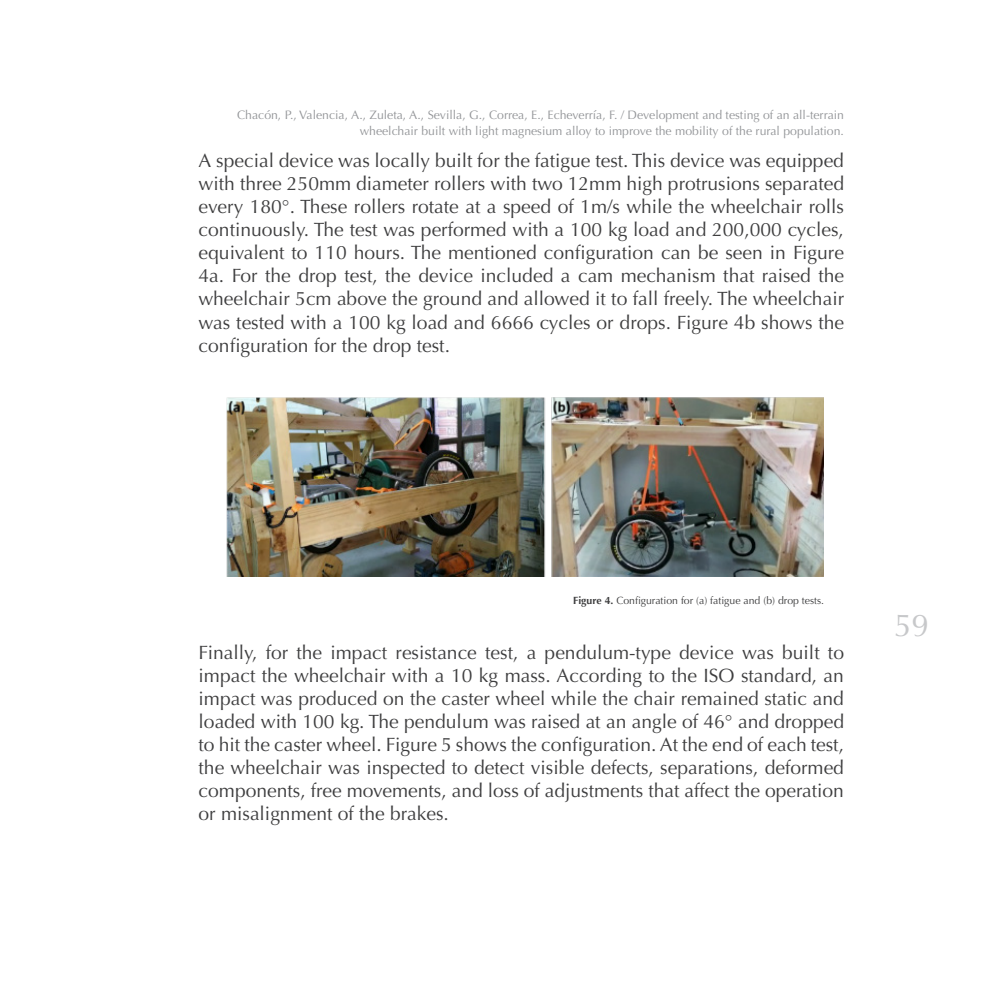
<style>
.page{position:relative;width:993px;height:993px;background:#fff}
.page>*{position:absolute;margin:0;border:0;box-sizing:border-box;transform-origin:0 0}
.t1{font:31.5px "Optima";color:#c7c8ca}
.Normal_Artículos_KEPES{font:19.25px/23.1px "Optima";color:#3e3e3f;text-align:justify}
.t2{font:12.25px/15.8px "Optima";color:#939598;text-align:right}
.Pie_de_figura_KEPES{font:10.5px "Optima";color:#3e3e3f}
.s1{font-weight:700}
</style>
<div class="page">
<img style="left:226px;top:397px;width:597px;height:179px">
<p class="t2" style="left:237px;top:107px;width:608px">Chacón, P., Valencia, A., Zuleta, A., Sevilla, G., Correa, E., Echeverría, F. / Development and testing of an all-terrain wheelchair built with light magnesium alloy to improve the mobility of the rural population.</p>
<p class="Normal_Artículos_KEPES" style="left:198px;top:149px;width:646px">A special device was locally built for the fatigue test. This device was equipped with three 250mm diameter rollers with two 12mm high protrusions separated every 180°. These rollers rotate at a speed of 1m/s while the wheelchair rolls continuously. The test was performed with a 100 kg load and 200,000 cycles, equivalent to 110 hours. The mentioned configuration can be seen in Figure 4a. For the drop test, the device included a cam mechanism that raised the wheelchair 5cm above the ground and allowed it to fall freely. The wheelchair was tested with a 100 kg load and 6666 cycles or drops. Figure 4b shows the configuration for the drop test.</p>
<p class="Pie_de_figura_KEPES" style="left:573px;top:594px;width:252px"><span class="s1">Figure 4.</span> Configuration for (a) fatigue and (b) drop tests.</p>
<p class="Normal_Artículos_KEPES" style="left:198px;top:640px;width:646px">Finally, for the impact resistance test, a pendulum-type device was built to impact the wheelchair with a 10 kg mass. According to the ISO standard, an impact was produced on the caster wheel while the chair remained static and loaded with 100 kg. The pendulum was raised at an angle of 46° and dropped to hit the caster wheel. Figure 5 shows the configuration. At the end of each test, the wheelchair was inspected to detect visible defects, separations, deformed components, free movements, and loss of adjustments that affect the operation or misalignment of the brakes.</p>
<h1 class="t1" style="left:893px;top:607px;width:37px">59</h1>
</div>
